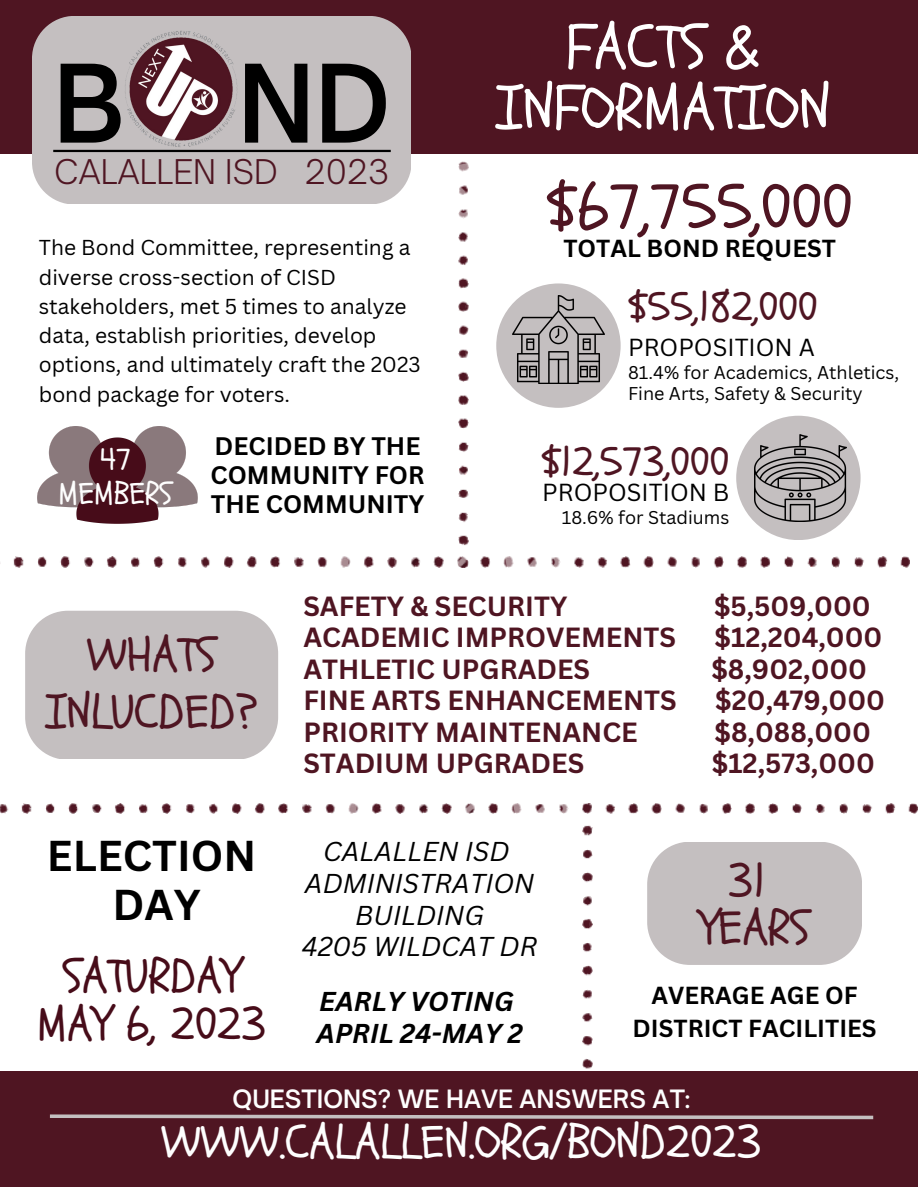
<style>
.page{position:relative;width:918px;height:1188px;background:#fff}
.page>*{position:absolute;margin:0;border:0;box-sizing:border-box;transform-origin:0 0}
.t1{font:600 103.5px "Open Sauce One";color:#000}
.t2{font:65.55px "Schoolbell";color:#4f1522}
.t3{font:61.35px/60.8px "Schoolbell";color:#fff;text-align:center}
.t4{font:48px/57.3px "Schoolbell";color:#4f1522;text-align:center}
.t5{font:47.25px "Schoolbell";color:#fefefe}
.t6{font:47.25px/47.2px "Schoolbell";color:#470c19;text-align:center}
.t7{font:42px "Schoolbell";color:#4f1522}
.t8{font:700 42px/49.5px "Canva Sans";color:#000;text-align:center}
.t9{font:300 32.55px "Open Sauce One";color:#4f1522}
.t10{font:31.05px/33.8px "Schoolbell";color:#fefefe;text-align:center}
.t11{font:700 27px "Canva Sans";color:#4f1522}
.t12{font:italic 26.55px/31.7px "Canva Sans";color:#000;text-align:center}
.t13{font:italic 700 26.55px/31.7px "Canva Sans";color:#000}
.t14{font:700 24.6px/28.8px "Canva Sans";color:#000}
.t15{font:600 24.15px "Open Sauce One";color:#fefefe}
.t16{font:700 24px/32.7px "Canva Sans";color:#000;text-align:center}
.t17{font:24px "Canva Sans";color:#000}
.t18{font:21px/29.2px "Canva Sans";color:#000}
.t19{font:18px/21.3px "Canva Sans";color:#000}
</style>
<div class="page">
<img style="left:458px;top:161px;width:10px;height:396px">
<img style="left:0;top:557px;width:909px;height:10px">
<div style="left:0;top:0;width:917px;height:154px;background:#4f1522"></div>
<div style="left:32px;top:16px;width:378px;height:187px;background:#c4bfc0;border-radius:43px"></div>
<img style="left:117px;top:31px;width:127px;height:119px">
<hr style="left:53px;top:150px;width:338px;height:2px;background:#000">
<div style="left:496px;top:283px;width:125px;height:125px;background:#c4bfc0;border-radius:50%"></div>
<img style="left:513px;top:296px;width:92px;height:88px">
<img style="left:583px;top:813px;width:10px;height:256px">
<div style="left:0;top:1071px;width:918px;height:116px;background:#4f1522"></div>
<svg style="left:49px;top:1114px;width:825px;height:6px"></svg>
<img style="left:37px;top:427px;width:160px;height:97px">
<div style="left:25px;top:611px;width:253px;height:148px;background:#c4bfc0"></div>
<img style="left:0;top:803px;width:917px;height:10px">
<div style="left:736px;top:416px;width:125px;height:124px;background:#c4bfc0;border-radius:50%"></div>
<img style="left:755px;top:435px;width:92px;height:86px">
<div style="left:647px;top:842px;width:215px;height:123px;background:#c4bfc0"></div>
<h1 class="t1" style="left:53px;top:39px;width:339px">B ND</h1>
<h3 class="t9" style="left:54px;top:151px;width:336px">CALALLEN ISD 2023</h3>
<p class="t18" style="left:39px;top:233px;width:383px">The Bond Committee, representing a diverse cross-section of CISD stakeholders, met 5 times to analyze data, establish priorities, develop options, and ultimately craft the 2023 bond package for voters.</p>
<p class="t14" style="left:211px;top:431px;width:216px">DECIDED BY THE<br>COMMUNITY FOR<br>THE COMMUNITY</p>
<h3 class="t10" style="left:59px;top:443px;width:115px">47<br>MEMBERS</h3>
<h3 class="t3" style="left:496px;top:18px;width:336px">FACTS &amp;<br>INFORMATION</h3>
<h2 class="t2" style="left:546px;top:164px;width:308px">$67,755,000</h2>
<p class="t16" style="left:563px;top:231px;width:274px">TOTAL BOND REQUEST</p>
<h3 class="t7" style="left:628px;top:279px;width:191px">$55,182,000</h3>
<p class="t17" style="left:628px;top:330px;width:188px">PROPOSITION A</p>
<p class="t19" style="left:628px;top:361px;width:273px">81.4% for Academics, Athletics,<br>Fine Arts, Safety &amp; Security</p>
<h3 class="t7" style="left:541px;top:434px;width:189px">$12,573,000</h3>
<p class="t17" style="left:542px;top:476px;width:189px">PROPOSITION B</p>
<p class="t19" style="left:562px;top:506px;width:169px">18.6% for Stadiums</p>
<h3 class="t4" style="left:46px;top:627px;width:214px">WHATS<br>INLUCDED?</h3>
<h3 class="t8" style="left:47px;top:830px;width:211px">ELECTION<br>DAY</h3>
<h3 class="t6" style="left:37px;top:954px;width:230px">SATURDAY<br>MAY 6, 2023</h3>
<p class="t11" style="left:303px;top:587px;width:265px">SAFETY &amp; SECURITY</p>
<p class="t11" style="left:714px;top:587px;width:158px">$5,509,000</p>
<p class="t11" style="left:303px;top:618px;width:374px">ACADEMIC IMPROVEMENTS</p>
<p class="t11" style="left:715px;top:618px;width:169px">$12,204,000</p>
<p class="t11" style="left:303px;top:650px;width:288px">ATHLETIC UPGRADES</p>
<p class="t11" style="left:711px;top:650px;width:157px">$8,902,000</p>
<p class="t11" style="left:303px;top:681px;width:375px">FINE ARTS ENHANCEMENTS</p>
<p class="t11" style="left:715px;top:681px;width:171px">$20,479,000</p>
<p class="t11" style="left:303px;top:713px;width:336px">PRIORITY MAINTENANCE</p>
<p class="t11" style="left:715px;top:713px;width:158px">$8,088,000</p>
<p class="t11" style="left:303px;top:744px;width:282px">STADIUM UPGRADES</p>
<p class="t11" style="left:712px;top:744px;width:165px">$12,573,000</p>
<p class="t12" style="left:302px;top:835px;width:237px">CALALLEN ISD<br>ADMINISTRATION<br>BUILDING<br>4205 WILDCAT DR</p>
<p class="t13" style="left:317px;top:985px;width:208px">EARLY VOTING<br>APRIL 24-MAY 2</p>
<h3 class="t4" style="left:699px;top:858px;width:112px;line-height:47.2px">31<br>YEARS</h3>
<p class="t16" style="left:633px;top:979px;width:245px">AVERAGE AGE OF<br>DISTRICT FACILITIES</p>
<p class="t15" style="left:233px;top:1084px;width:459px">QUESTIONS? WE HAVE ANSWERS AT:</p>
<h3 class="t5" style="left:162px;top:1111px;width:601px">WWW.CALALLEN.ORG/BOND2023</h3>
</div>
